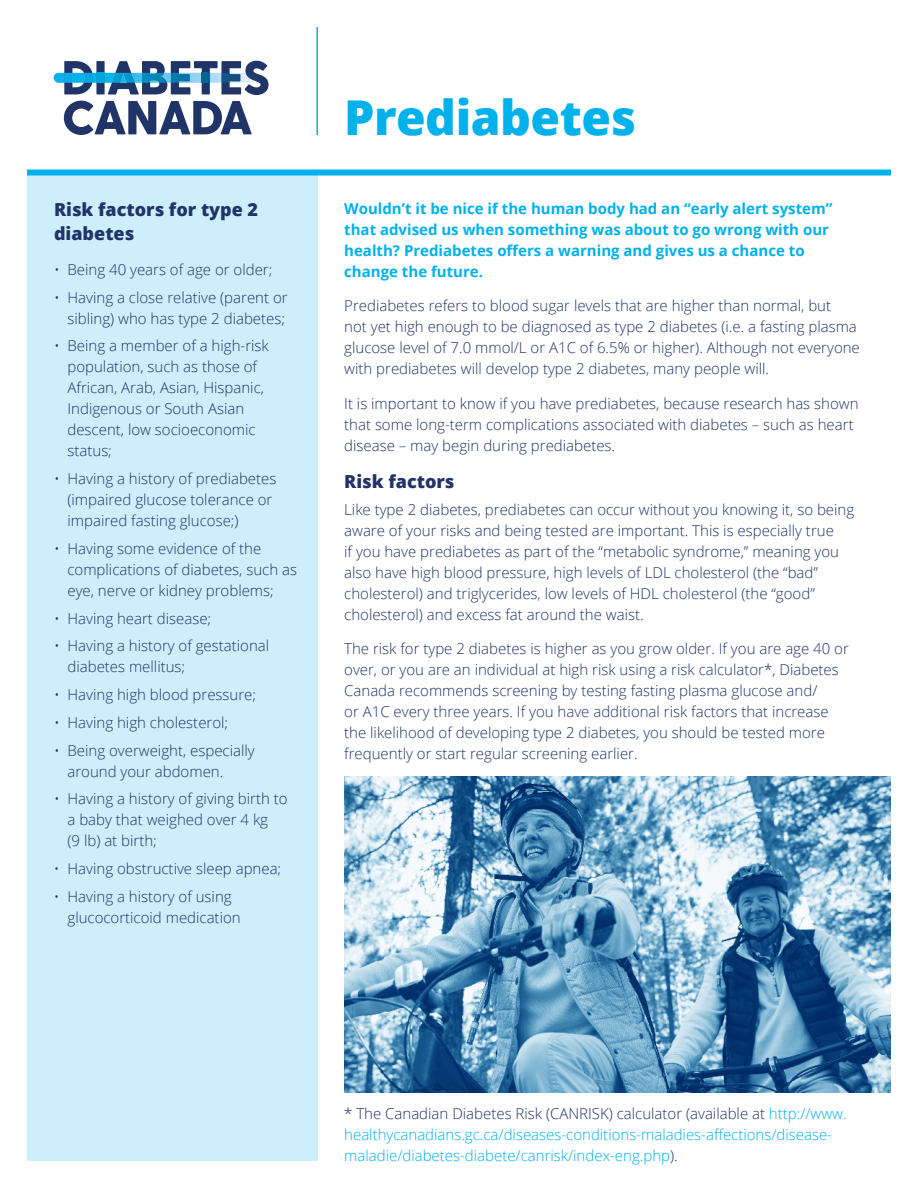
<style>
.page{position:relative;width:918px;height:1188px;background:#fff}
.page>*{position:absolute;margin:0;border:0;box-sizing:border-box;transform-origin:0 0}
.t1{font:800 48px "Open Sans";letter-spacing:-.01em;color:#00b1eb}
.t2{font:800 18px/24px "Open Sans";color:#213368}
.t3{font:300 15px/21px "Open Sans";color:#213368}
.t4{font:300 15px/21px "Open Sans";color:#00b1eb}
.t5{font:700 15px/21px "Open Sans";color:#00b1eb}
.s1{color:#213368}
</style>
<div class="page">
<div style="left:27px;top:176px;width:290px;height:985px;background:#cceffb"></div>
<div style="left:27px;top:170px;width:864px;height:6px;background:#00b1eb"></div>
<hr style="left:316px;top:27px;width:2px;height:108px;background:#00b1eb">
<svg style="left:64px;top:101px;width:188px;height:34px"></svg>
<img style="left:54px;top:73px;width:10px;height:10px">
<svg style="left:64px;top:61px;width:204px;height:34px"></svg>
<img style="left:221px;top:73px;width:19px;height:10px">
<img style="left:246px;top:73px;width:18px;height:10px">
<img style="left:344px;top:776px;width:547px;height:317px">
<p class="t2" style="left:54px;top:197px;width:206px">Risk factors for type 2 diabetes</p>
<p class="t3" style="left:54px;top:258px;width:220px">• Being 40 years of age or older;</p>
<p class="t3" style="left:54px;top:286px;width:235px;text-align:right">• Having a close relative (parent or sibling) who has type 2 diabetes;</p>
<p class="t3" style="left:68px;top:335px;width:203px;text-indent:-14px">• Being a member of a high-risk population, such as those of<br>African, Arab, Asian, Hispanic,<br>Indigenous or South Asian descent, low socioeconomic status;</p>
<p class="t3" style="left:68px;top:468px;width:210px;text-indent:-14px">• Having a history of prediabetes (impaired glucose tolerance or impaired fasting glucose;)</p>
<p class="t3" style="left:68px;top:537px;width:231px;text-indent:-14px">• Having some evidence of the complications of diabetes, such as eye, nerve or kidney problems;</p>
<p class="t3" style="left:54px;top:607px;width:159px">• Having heart disease;</p>
<p class="t3" style="left:68px;top:635px;width:203px;text-indent:-14px">• Having a history of gestational diabetes mellitus;</p>
<p class="t3" style="left:54px;top:684px;width:204px">• Having high blood pressure;</p>
<p class="t3" style="left:54px;top:711px;width:176px">• Having high cholesterol;</p>
<p class="t3" style="left:68px;top:739px;width:189px;text-indent:-14px">• Being overweight, especially around your abdomen.</p>
<p class="t3" style="left:67px;top:788px;width:222px;text-indent:-13px">• Having a history of giving birth to a baby that weighed over 4 kg<br>(9 lb) at birth;</p>
<p class="t3" style="left:54px;top:858px;width:229px">• Having obstructive sleep apnea;</p>
<p class="t3" style="left:67px;top:885px;width:175px;text-indent:-14px">• Having a history of using glucocorticoid medication</p>
<h1 class="t1" style="left:344px;top:81px;width:293px">Prediabetes</h1>
<p class="t5" style="left:344px;top:198px;width:490px">Wouldn’t it be nice if the human body had an “early alert system” that advised us when something was about to go wrong with our health? Prediabetes offers a warning and gives us a chance to change the future.</p>
<p class="t3" style="left:344px;top:295px;width:517px">Prediabetes refers to blood sugar levels that are higher than normal, but<br>not yet high enough to be diagnosed as type 2 diabetes (i.e. a fasting plasma glucose level of 7.0 mmol/L or A1C of 6.5% or higher). Although not everyone with prediabetes will develop type 2 diabetes, many people will.</p>
<p class="t3" style="left:344px;top:393px;width:516px">It is important to know if you have prediabetes, because research has shown that some long-term complications associated with diabetes – such as heart disease – may begin during prediabetes.</p>
<p class="t2" style="left:344px;top:469px;width:112px">Risk factors</p>
<p class="t3" style="left:344px;top:499px;width:512px">Like type 2 diabetes, prediabetes can occur without you knowing it, so being aware of your risks and being tested are important. This is especially true<br>if you have prediabetes as part of the “metabolic syndrome,” meaning you also have high blood pressure, high levels of LDL cholesterol (the “bad” cholesterol) and triglycerides, low levels of HDL cholesterol (the “good” cholesterol) and excess fat around the waist.</p>
<p class="t3" style="left:344px;top:638px;width:506px">The risk for type 2 diabetes is higher as you grow older. If you are age 40 or over, or you are an individual at high risk using a risk calculator*, Diabetes Canada recommends screening by testing fasting plasma glucose and/<br>or A1C every three years. If you have additional risk factors that increase the likelihood of developing type 2 diabetes, you should be tested more frequently or start regular screening earlier.</p>
<p class="t4" style="left:344px;top:1102px;width:504px"><span class="s1">* The Canadian Diabetes Risk (CANRISK) calculator (available at</span> http://www. healthycanadians.gc.ca/diseases-conditions-maladies-affections/disease&shy;maladie/diabetes-diabete/canrisk/index-eng.php<span class="s1">).</span></p>
</div>
